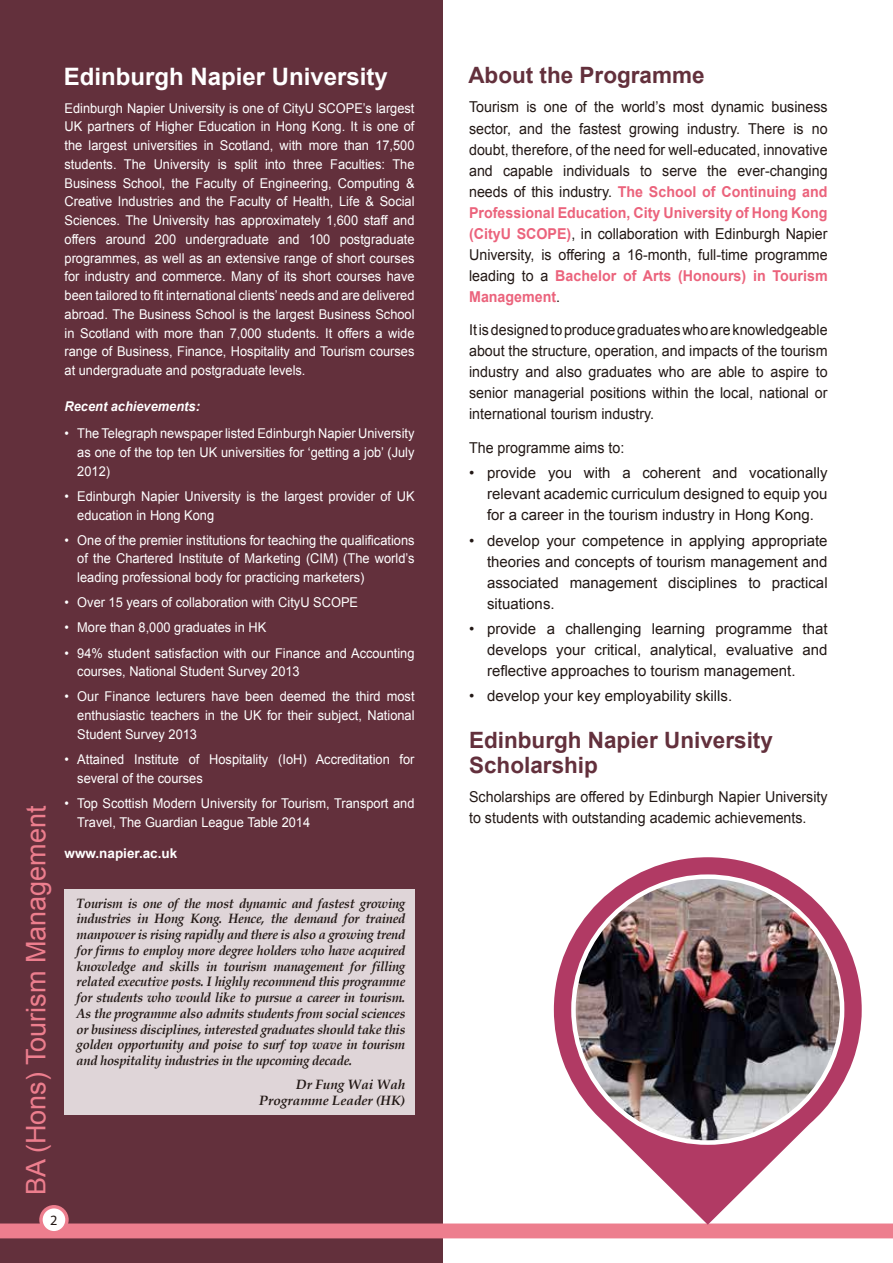
<style>
.page{position:relative;width:893px;height:1263px;background:#fff}
.page>*{position:absolute;margin:0;border:0;box-sizing:border-box;transform-origin:0 0}
.t1{font:27px "Arial";color:#ed7e8e}
.t2{font:700 24px "Arial";color:#fff}
.t3{font:700 22.5px/25.2px "Arial";color:#63303c}
.t4{font:15px/21px "Arial";color:#221815;text-align:justify;scale:.95 1}
.t5{font:15px/21px "Arial";color:#221815;text-align:justify}
.t6{font:14.25px "Myriad Pro";color:#221815}
.t7{font:13.5px/18.8px "Arial";color:#fff;text-align:justify;scale:.95 1}
.t8{font:italic 700 13.5px/15.8px "Book Antiqua";letter-spacing:-.02em;color:#221815;text-align:justify;scale:.95 1}
.t9{font:italic 700 13.5px/15.8px "Book Antiqua";color:#221815;text-align:right}
.t10{font:italic 700 13.5px "Arial";color:#fff;scale:.95 1}
.t11{font:700 13.5px "Arial";color:#fff}
.s1{font-weight:700;color:#eb637c}
</style>
<div class="page">
<div style="left:0;top:0;width:442px;height:1263px;background:#63303c"></div>
<div style="left:65px;top:889px;width:350px;height:226px;background:#dfd5d8"></div>
<svg style="left:0;top:1205px;width:893px;height:58px"></svg>
<svg style="left:554px;top:857px;width:308px;height:368px"></svg>
<img style="left:573px;top:877px;width:269px;height:265px">
<h1 class="t1" style="left:18px;top:1195px;width:391px;rotate:-90deg">BA (Hons) Tourism Management</h1>
<h2 class="t2" style="left:64px;top:60px;width:326px">Edinburgh Napier University</h2>
<p class="t7" style="left:65px;top:99px;width:370px">Edinburgh Napier University is one of CityU SCOPE’s largest UK partners of Higher Education in Hong Kong. It is one of the largest universities in Scotland, with more than 17,500 students. The University is split into three Faculties: The Business School, the Faculty of Engineering, Computing &amp; Creative Industries and the Faculty of Health, Life &amp; Social Sciences. The University has approximately 1,600 staff and offers around 200 undergraduate and 100 postgraduate programmes, as well as an extensive range of short courses for industry and commerce. Many of its short courses have been tailored to fit international clients’ needs and are delivered abroad. The Business School is the largest Business School in Scotland with more than 7,000 students. It offers a wide range of Business, Finance, Hospitality and Tourism courses at undergraduate and postgraduate levels.</p>
<p class="t10" style="left:65px;top:397px;width:144px">Recent achievements:</p>
<p class="t7" style="left:77px;top:424px;width:356px;text-indent:-13px">• The Telegraph newspaper listed Edinburgh Napier University as one of the top ten UK universities for ‘getting a job’ (July 2012)</p>
<p class="t7" style="left:77px;top:487px;width:356px;text-indent:-13px">• Edinburgh Napier University is the largest provider of UK education in Hong Kong</p>
<p class="t7" style="left:77px;top:531px;width:357px;text-indent:-13px">• One of the premier institutions for teaching the qualifications of the Chartered Institute of Marketing (CIM) (The world’s leading professional body for practicing marketers)</p>
<p class="t7" style="left:65px;top:593px;width:311px">• Over 15 years of collaboration with CityU SCOPE</p>
<p class="t7" style="left:65px;top:618px;width:214px">• More than 8,000 graduates in HK</p>
<p class="t7" style="left:77px;top:644px;width:357px;text-indent:-13px">• 94% student satisfaction with our Finance and Accounting courses, National Student Survey 2013</p>
<p class="t7" style="left:77px;top:687px;width:357px;text-indent:-13px">• Our Finance lecturers have been deemed the third most enthusiastic teachers in the UK for their subject, National Student Survey 2013</p>
<p class="t7" style="left:77px;top:750px;width:357px;text-indent:-13px">• Attained Institute of Hospitality (IoH) Accreditation for several of the courses</p>
<p class="t7" style="left:77px;top:794px;width:356px;text-indent:-13px">• Top Scottish Modern University for Tourism, Transport and<br>Travel, The Guardian League Table 2014</p>
<p class="t11" style="left:65px;top:844px;width:114px">www.napier.ac.uk</p>
<p class="t8" style="left:77px;top:895px;width:348px">Tourism is one of the most dynamic and fastest growing industries in Hong Kong. Hence, the demand for trained manpower is rising rapidly and there is also a growing trend for firms to employ more degree holders who have acquired knowledge and skills in tourism management for filling related executive posts. I highly recommend this programme for students who would like to pursue a career in tourism.<br>As the programme also admits students from social sciences or business disciplines, interested graduates should take this golden opportunity and poise to surf top wave in tourism and hospitality industries in the upcoming decade.</p>
<p class="t9" style="left:259px;top:1077px;width:148px">Dr Fung Wai Wah<br>Programme Leader (HK)</p>
<p class="t6" style="left:50px;top:1211px;width:9px">2</p>
<h3 class="t3" style="left:468px;top:63px;width:238px">About the Programme</h3>
<p class="t4" style="left:469px;top:97px;width:379px">Tourism is one of the world’s most dynamic business sector, and the fastest growing industry. There is no doubt, therefore, of the need for well-educated, innovative and capable individuals to serve the ever-changing needs of this industry. <span class="s1">The School of Continuing and Professional Education, City University of Hong Kong (CityU SCOPE)</span>, in collaboration with Edinburgh Napier University, is offering a 16-month, full-time programme leading to a <span class="s1">Bachelor of Arts (Honours) in Tourism Management</span>.</p>
<p class="t4" style="left:469px;top:320px;width:379px">It is designed to produce graduates who are knowledgeable about the structure, operation, and impacts of the tourism industry and also graduates who are able to aspire to senior managerial positions within the local, national or international tourism industry.</p>
<p class="t4" style="left:469px;top:437px;width:165px">The programme aims to:</p>
<p class="t5" style="left:487px;top:463px;width:342px;text-indent:-18px">• provide you with a coherent and vocationally relevant academic curriculum designed to equip you for a career in the tourism industry in Hong Kong.</p>
<p class="t5" style="left:487px;top:530px;width:342px;text-indent:-18px">• develop your competence in applying appropriate theories and concepts of tourism management and associated management disciplines to practical situations.</p>
<p class="t5" style="left:487px;top:618px;width:342px;text-indent:-18px">• provide a challenging learning programme that develops your critical, analytical, evaluative and reflective approaches to tourism management.</p>
<p class="t5" style="left:469px;top:685px;width:265px">• develop your key employability skills.</p>
<h3 class="t3" style="left:469px;top:728px;width:305px">Edinburgh Napier University<br>Scholarship</h3>
<p class="t4" style="left:469px;top:787px;width:379px">Scholarships are offered by Edinburgh Napier University to students with outstanding academic achievements.</p>
</div>
